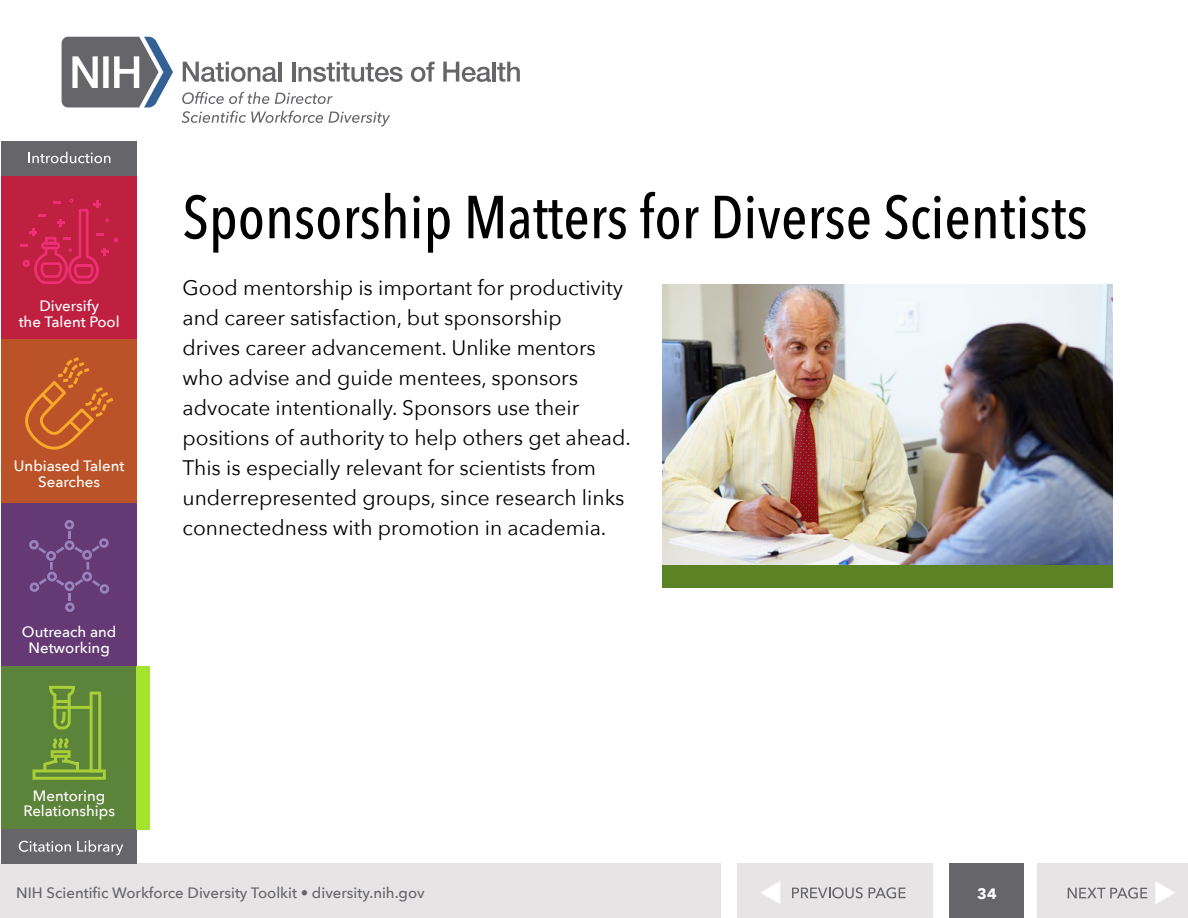
<style>
.page{position:relative;width:1188px;height:918px;background:#fff}
.page>*{position:absolute;margin:0;border:0;box-sizing:border-box;transform-origin:0 0}
.t1{font:500 60px "Avenir Next Condensed";color:#000}
.Paragraph_Text{font:21px/30px "Avenir Next";color:#000}
.t2{font:500 15px/15.6px "Avenir Next";color:#fff;text-align:center}
.t3{font:500 15px "Avenir Next";color:#65656a}
.t4{font:700 15px "Avenir Next";color:#fff}
</style>
<div class="page">
<svg style="left:183px;top:62px;width:94px;height:20px"></svg>
<hr style="left:278px;top:62px;width:3px;height:20px;background:#65656a">
<hr style="left:292px;top:62px;width:3px;height:20px;background:#65656a">
<svg style="left:299px;top:62px;width:104px;height:20px"></svg>
<svg style="left:411px;top:62px;width:24px;height:20px"></svg>
<svg style="left:443px;top:62px;width:48px;height:20px"></svg>
<hr style="left:492px;top:62px;width:4px;height:20px;background:#65656a">
<svg style="left:497px;top:62px;width:23px;height:20px"></svg>
<svg style="left:62px;top:37px;width:111px;height:70px"></svg>
<svg style="left:182px;top:92px;width:87px;height:12px"></svg>
<svg style="left:275px;top:93px;width:58px;height:11px"></svg>
<svg style="left:181px;top:111px;width:209px;height:15px"></svg>
<div style="left:0;top:864px;width:720px;height:54px;background:#e6e4e4"></div>
<div style="left:949px;top:864px;width:74px;height:54px;background:#65656a"></div>
<div style="left:1px;top:141px;width:136px;height:36px;background:#65656a"></div>
<svg style="left:28px;top:152px;width:82px;height:11px"></svg>
<div style="left:1px;top:177px;width:136px;height:163px;background:#c02040"></div>
<svg style="left:20px;top:199px;width:98px;height:85px"></svg>
<div style="left:1px;top:340px;width:136px;height:163px;background:#bc5328"></div>
<svg style="left:25px;top:357px;width:88px;height:93px"></svg>
<div style="left:1px;top:503px;width:136px;height:163px;background:#653a74"></div>
<svg style="left:29px;top:520px;width:80px;height:92px"></svg>
<div style="left:1px;top:666px;width:136px;height:163px;background:#5c833a"></div>
<svg style="left:33px;top:686px;width:73px;height:94px"></svg>
<div style="left:1px;top:829px;width:136px;height:35px;background:#65656a"></div>
<svg style="left:19px;top:841px;width:52px;height:11px"></svg>
<svg style="left:77px;top:840px;width:46px;height:15px"></svg>
<div style="left:737px;top:864px;width:196px;height:54px;background:#e6e4e4"></div>
<svg style="left:792px;top:887px;width:71px;height:11px"></svg>
<svg style="left:869px;top:887px;width:37px;height:11px"></svg>
<svg style="left:761px;top:881px;width:19px;height:23px"></svg>
<div style="left:1038px;top:864px;width:150px;height:54px;background:#e6e4e4"></div>
<svg style="left:1155px;top:882px;width:20px;height:22px"></svg>
<svg style="left:1068px;top:887px;width:79px;height:12px"></svg>
<div style="left:137px;top:666px;width:13px;height:163px;background:#a6e32e"></div>
<img style="left:662px;top:284px;width:451px;height:281px">
<div style="left:662px;top:565px;width:451px;height:23px;background:#5b8224"></div>
<p class="t2" style="left:19px;top:298px;width:102px">Diversify<br>the Talent Pool</p>
<p class="t2" style="left:14px;top:458px;width:112px">Unbiased Talent<br>Searches</p>
<p class="t2" style="left:22px;top:624px;width:96px">Outreach and<br>Networking</p>
<p class="t2" style="left:23px;top:787px;width:93px">Mentoring<br>Relationships</p>
<h2 class="t1" style="left:183px;top:181px;width:907px">Sponsorship Matters for Diverse Scientists</h2>
<p class="Paragraph_Text" style="left:183px;top:272px;width:450px">Good mentorship is important for productivity and career satisfaction, but sponsorship<br>drives career advancement. Unlike mentors who advise and guide mentees, sponsors advocate intentionally. Sponsors use their positions of authority to help others get ahead.<br>This is especially relevant for scientists from underrepresented groups, since research links connectedness with promotion in academia.</p>
<p class="t3" style="left:16px;top:880px;width:410px">NIH Scientific Workforce Diversity Toolkit • diversity.nih.gov</p>
<p class="t4" style="left:977px;top:880px;width:21px">34</p>
</div>
